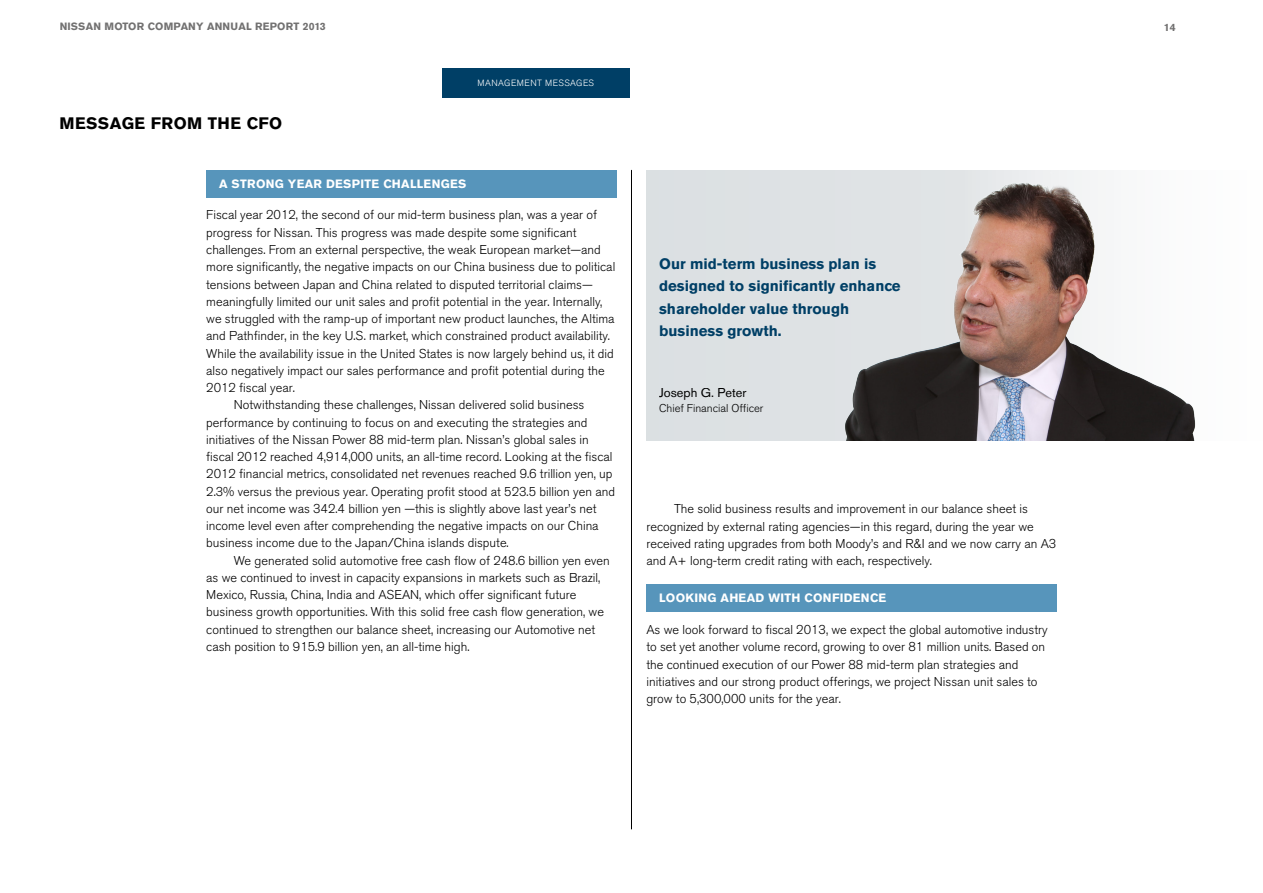
<style>
.page{position:relative;width:1263px;height:893px;background:#fff}
.page>*{position:absolute;margin:0;border:0;box-sizing:border-box;transform-origin:0 0}
.t1{font:700 16.5px "Nissan AG";letter-spacing:.1em;color:#000}
.t2{font:700 16.5px "Nissan AG";letter-spacing:.025em;color:#000}
.t3{font:700 15px/22.5px "Nissan AG";color:#003f66}
.t4{font:300 12.75px/17.2px "Nissan AG";color:#000}
.t5{font:12.75px "Nissan AG";color:#000}
.t6{font:700 12px "Nissan AG";letter-spacing:.025em;color:#fff}
.t7{font:300 11.25px "Nissan AG";color:#000}
.t8{font:700 10.5px "Nissan AG";letter-spacing:.02em;color:#727171}
.t9{font:300 9px "Nissan AG";letter-spacing:.165em;color:#fff}
</style>
<div class="page">
<hr style="left:631px;top:170px;width:1px;height:659px;background:#000">
<div style="left:206px;top:170px;width:411px;height:28px;background:#5795bb"></div>
<div style="left:646px;top:584px;width:411px;height:28px;background:#5795bb"></div>
<img style="left:646px;top:170px;width:550px;height:270px">
<div style="left:442px;top:68px;width:187px;height:30px;background:#003f66"></div>
<p class="t8" style="left:60px;top:20px;width:219px">NISSAN MOTOR COMPANY Ann ual Report</p>
<p class="t8" style="left:303px;top:20px;width:24px">2013</p>
<p class="t8" style="left:1164px;top:21px;width:13px">14</p>
<p class="t2" style="left:60px;top:114px;width:40px">Messa</p>
<p class="t1" style="left:122px;top:114px;width:149px">ge from the CFO</p>
<p class="t9" style="left:478px;top:78px;width:117px">management messageS</p>
<p class="t6" style="left:219px;top:177px;width:247px">A Strong Year Despite Challenges</p>
<p class="t4" style="left:206px;top:207px;width:392px">Fiscal year 2012, the second of our mid-term business plan, was a year of</p>
<p class="t4" style="left:206px;top:224px;width:372px">progress for N issan. This progress was made despite some significant</p>
<p class="t4" style="left:206px;top:241px;width:396px">challenges. From an external perspective, the weak European market—and</p>
<p class="t4" style="left:206px;top:258px;width:411px">more significantly, the negative impacts on our China business due to political</p>
<p class="t4" style="left:206px;top:276px;width:388px">tensions between Japan and China related to disputed territorial claims—</p>
<p class="t4" style="left:206px;top:293px;width:398px">meaningfully limited our unit sales and profit potential in the year. I nternally,</p>
<p class="t4" style="left:206px;top:310px;width:410px">we struggled with the ramp-up of important new product launches, the Altima</p>
<p class="t4" style="left:206px;top:327px;width:405px">and Pathfinder, in the key U.S. market, which constrained product availability.</p>
<p class="t4" style="left:206px;top:345px;width:409px">While the availability issue in the United States is now largely behind us, it did</p>
<p class="t4" style="left:206px;top:362px;width:400px">also negatively impact our sales performance and profit potential during the</p>
<p class="t4" style="left:206px;top:379px;width:90px">2012 fiscal year.</p>
<p class="t4" style="left:234px;top:396px;width:352px">Notwithstanding these challenges, N issan delivered solid business</p>
<p class="t4" style="left:206px;top:414px;width:383px">performance by continuing to focus on and executing the strategies and</p>
<p class="t4" style="left:206px;top:431px;width:384px">initiatives of the N issan Power 88 mid-term plan. N issan’s global sales in</p>
<p class="t4" style="left:206px;top:448px;width:408px">fiscal 2012 reached 4,914,000 units, an all-time record. Looking at the fiscal</p>
<p class="t4" style="left:206px;top:465px;width:408px">2012 financial metrics, consolidated net revenues reached 9.6 trillion yen, up</p>
<p class="t4" style="left:206px;top:483px;width:410px">2.3% versus the previous year. Operating profit stood at 523.5 billion yen and</p>
<p class="t4" style="left:206px;top:500px;width:392px">our net income was 342.4 billion yen —this is slightly above last year’s net</p>
<p class="t4" style="left:206px;top:517px;width:394px">income level even after comprehending the negative impacts on our China</p>
<p class="t4" style="left:206px;top:534px;width:304px">business income due to the Japan/China islands dispute.</p>
<p class="t4" style="left:234px;top:552px;width:377px">We generated solid automotive free cash flow of 248.6 billion yen even</p>
<p class="t4" style="left:206px;top:569px;width:396px">as we continued to invest in capacity expansions in markets such as Brazil,</p>
<p class="t4" style="left:206px;top:586px;width:182px">Mexico, Russia, China, I ndia and ASEAN</p>
<p class="t4" style="left:206px;top:586px;width:399px;text-indent:213px">, which offer significant future business growth opportunities. With this solid free cash flow generation, we continued to strengthen our balance sheet, increasing our Automotive net cash position to 915.9 billion yen, an all-time high.</p>
<p class="t3" style="left:659px;top:252px;width:243px">Our mid-term business plan is designed to significantly enhance shareholder value through business growth.</p>
<p class="t5" style="left:659px;top:385px;width:89px">Joseph G. Peter</p>
<p class="t7" style="left:659px;top:402px;width:106px">Chief Financial Officer</p>
<p class="t4" style="left:646px;top:500px;width:411px;text-indent:28px">The solid business results and improvement in our balance sheet is recognized by external rating agencies—in this regard, during the year we received rating upgrades from both M oody’s and R&amp;I and we now carry an A3 and A+ long-term credit rating with each, respectively.</p>
<p class="t6" style="left:659px;top:591px;width:229px">Looking Ahead with Confidence</p>
<p class="t4" style="left:646px;top:621px;width:403px">As we look forward to fiscal 2013, we expect the global automotive industry to set yet another volume record, growing to over 81 million units. Based on the continued execution of our Power 88 mid-term plan strategies and initiatives and our strong product offerings, we project N issan unit sales to grow to 5,300,000 units for the year.</p>
</div>
